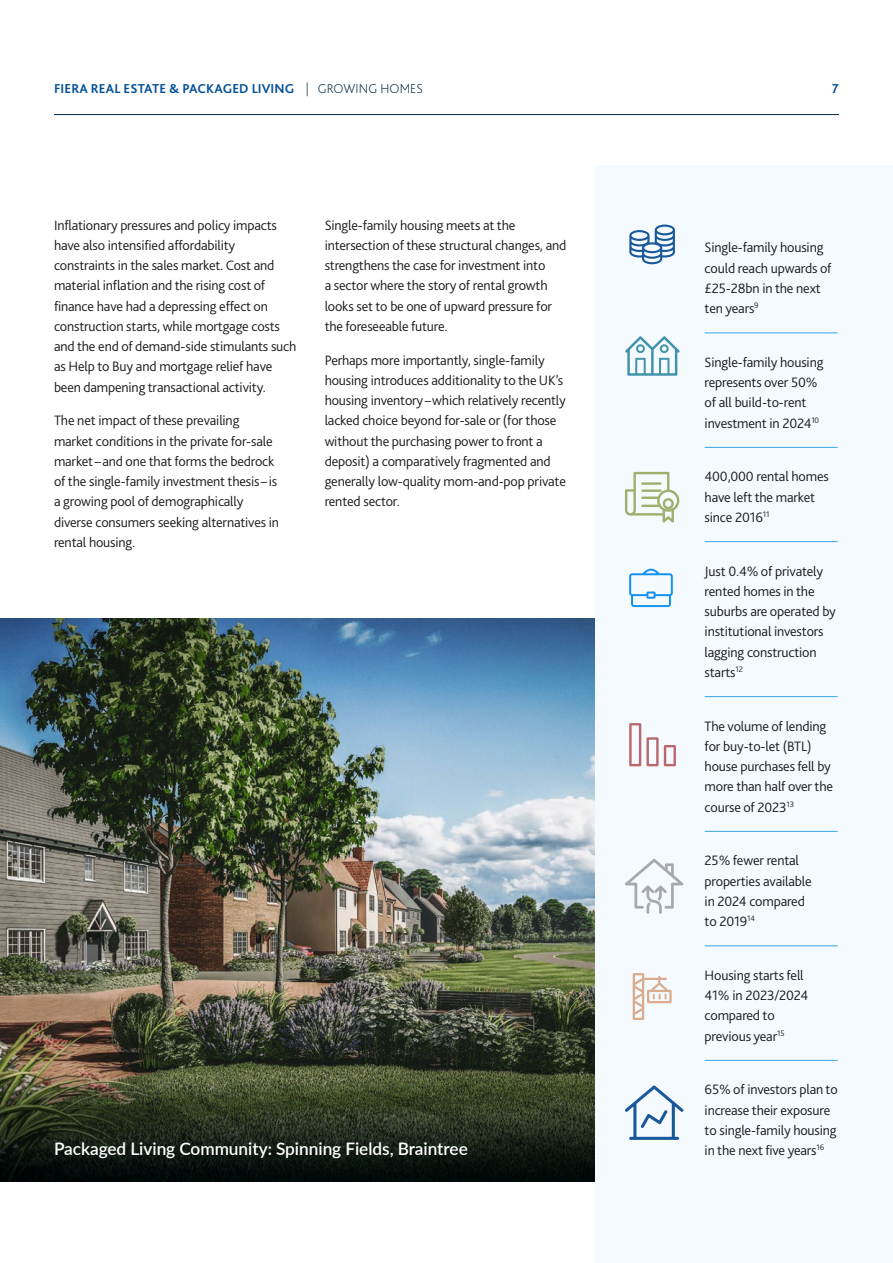
<style>
.page{position:relative;width:893px;height:1263px;background:#fff}
.page>*{position:absolute;margin:0;border:0;box-sizing:border-box;transform-origin:0 0}
.t1{font:600 17.25px "Lato";color:#fff}
.Body_No_Indent__90__Black__EN___WP23{font:300 14.25px/20.2px "Bliss 2";letter-spacing:-.01em;color:#1a1a1a}
.t2{font:700 13.5px "Bliss 2";letter-spacing:.01em;color:#005096}
.Body_No_Indent__90__Black__EN___WP23-2{font:300 8.25px "Bliss 2";color:#1a1a1a}
.s1{font-weight:200;color:#042641}
</style>
<div class="page">
<img style="left:0;top:619px;width:595px;height:455px">
<svg style="left:0;top:1074px;width:595px;height:108px;background:#27301f"></svg>
<div style="left:595px;top:166px;width:298px;height:1097px;background:#f5faff"></div>
<hr style="left:54px;top:114px;width:785px;height:1px;background:#042641">
<hr style="left:705px;top:333px;width:133px;height:1px;background:#3ba7de">
<hr style="left:705px;top:447px;width:133px;height:1px;background:#3ba7de">
<hr style="left:705px;top:541px;width:133px;height:1px;background:#3ba7de">
<hr style="left:705px;top:696px;width:133px;height:1px;background:#3ba7de">
<hr style="left:705px;top:831px;width:133px;height:1px;background:#3ba7de">
<hr style="left:705px;top:945px;width:133px;height:1px;background:#3ba7de">
<hr style="left:705px;top:1060px;width:133px;height:1px;background:#3ba7de">
<svg style="left:629px;top:225px;width:46px;height:39px"></svg>
<svg style="left:625px;top:336px;width:55px;height:40px"></svg>
<svg style="left:625px;top:472px;width:54px;height:51px"></svg>
<hr style="left:641px;top:482px;width:21px;height:3px;background:#9faf6b">
<hr style="left:641px;top:489px;width:21px;height:3px;background:#9faf6b">
<svg style="left:629px;top:569px;width:44px;height:38px"></svg>
<svg style="left:629px;top:723px;width:47px;height:43px"></svg>
<svg style="left:625px;top:859px;width:58px;height:55px"></svg>
<svg style="left:633px;top:973px;width:39px;height:47px"></svg>
<svg style="left:625px;top:1085px;width:58px;height:55px"></svg>
<p class="t2" style="left:54px;top:80px;width:370px">FIERA REAL ESTATE &amp; PACKAGED LIVING <span class="s1">| GROWING HOMES</span></p>
<p class="t2" style="left:832px;top:80px;width:8px">7</p>
<p class="Body_No_Indent__90__Black__EN___WP23" style="left:54px;top:214px;width:244px">Inflationary pressures and policy impacts have also intensified affordability constraints in the sales market. Cost and material inflation and the rising cost of finance have had a depressing effect on construction starts, while mortgage costs and the end of demand‑side stimulants such as Help to Buy and mortgage relief have been dampening transactional activity.</p>
<p class="Body_No_Indent__90__Black__EN___WP23" style="left:54px;top:410px;width:227px">The net impact of these prevailing market conditions in the private for‑sale market–and one that forms the bedrock of the single-family investment thesis–is a growing pool of demographically diverse consumers seeking alternatives in rental housing.</p>
<p class="Body_No_Indent__90__Black__EN___WP23" style="left:325px;top:214px;width:243px">Single‑family housing meets at the intersection of these structural changes, and strengthens the case for investment into<br>a sector where the story of rental growth looks set to be one of upward pressure for the foreseeable future.</p>
<p class="Body_No_Indent__90__Black__EN___WP23" style="left:325px;top:349px;width:243px">Perhaps more importantly, single‑family housing introduces additionality to the UK’s housing inventory–which relatively recently lacked choice beyond for‑sale or (for those without the purchasing power to front a deposit) a comparatively fragmented and generally low‑quality mom‑and‑pop private rented sector.</p>
<p class="Body_No_Indent__90__Black__EN___WP23" style="left:705px;top:237px;width:128px">Single‑family housing could reach upwards of £25‑28bn in the next ten years<sup>9</sup></p>
<p class="Body_No_Indent__90__Black__EN___WP23" style="left:705px;top:352px;width:120px">Single‑family housing represents over 50% of all build-to-rent investment in 2024<sup>10</sup></p>
<p class="Body_No_Indent__90__Black__EN___WP23" style="left:705px;top:466px;width:126px">400,000 rental homes have left the market since 2016<sup>11</sup></p>
<p class="Body_No_Indent__90__Black__EN___WP23" style="left:705px;top:560px;width:133px">Just 0.4% of privately rented homes in the suburbs are operated by institutional investors lagging construction starts<sup>12</sup></p>
<p class="Body_No_Indent__90__Black__EN___WP23" style="left:705px;top:715px;width:130px">The volume of lending for buy‑to‑let (BTL) house purchases fell by more than half over the course of 2023<sup>13</sup></p>
<p class="Body_No_Indent__90__Black__EN___WP23" style="left:705px;top:850px;width:109px">25% fewer rental properties available in 2024 compared to 2019<sup>14</sup></p>
<p class="Body_No_Indent__90__Black__EN___WP23" style="left:705px;top:964px;width:105px">Housing starts fell<br>41% in 2023/2024 compared to previous year<sup>15</sup></p>
<p class="Body_No_Indent__90__Black__EN___WP23" style="left:705px;top:1079px;width:135px">65% of investors plan to increase their exposure to single-family housing in the next five years</p>
<p class="t1" style="left:54px;top:1136px;width:415px">Packaged Living Community: Spinning Fields, Braintree</p>
<p class="Body_No_Indent__90__Black__EN___WP23-2" style="left:816px;top:1142px;width:9px">16</p>
</div>
